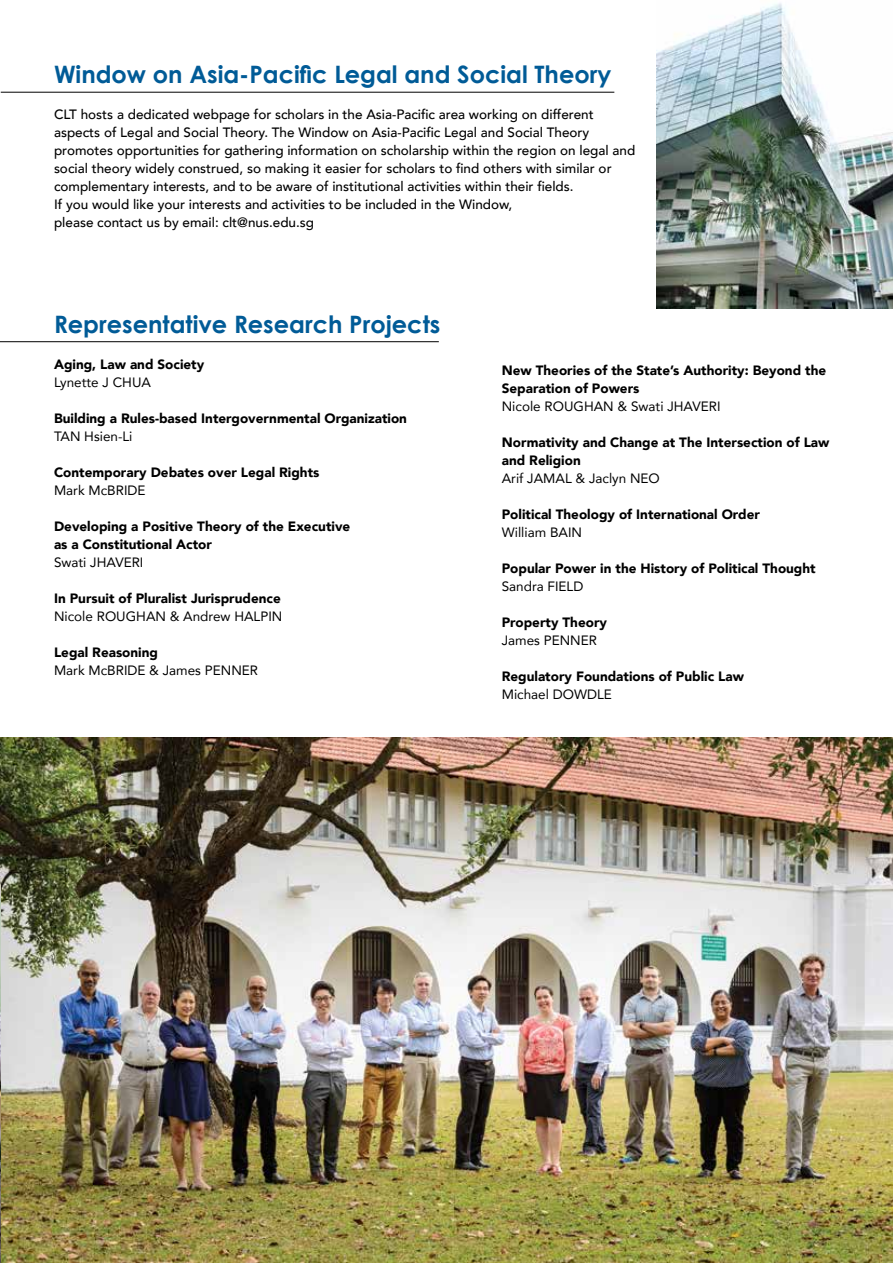
<style>
.page{position:relative;width:893px;height:1263px;background:#fff}
.page>*{position:absolute;margin:0;border:0;box-sizing:border-box;transform-origin:0 0}
.t1{font:700 24px "Century Gothic";color:#005b97}
.t2{font:500 13.5px/18px "Avenir";color:#000}
.t3{font:900 13.5px/18px "Avenir";color:#000}
.t4{font:13.5px "Avenir";color:#000}
</style>
<div class="page">
<img style="left:1px;top:738px;width:892px;height:525px">
<hr style="left:1px;top:92px;width:613px;height:1px;background:#000">
<hr style="left:0;top:341px;width:439px;height:1px;background:#000">
<img style="left:0;top:877px;width:1px;height:386px">
<img style="left:657px;top:3px;width:236px;height:306px">
<h1 class="t1" style="left:54px;top:59px;width:559px">Window on Asia-Pacific Legal and Social Theory</h1>
<p class="t2" style="left:54px;top:104px;width:583px">CLT hosts a dedicated webpage for scholars in the Asia-Pacific area working on different aspects of Legal and Social Theory. The Window on Asia-Pacific Legal and Social Theory promotes opportunities for gathering information on scholarship within the region on legal and social theory widely construed, so making it easier for scholars to find others with similar or complementary interests, and to be aware of institutional activities within their fields.<br>If you would like your interests and activities to be included in the Window,<br>please contact us by email: clt@nus.edu.sg</p>
<h1 class="t1" style="left:54px;top:309px;width:388px">Representative Research Projects</h1>
<p class="t3" style="left:54px;top:354px;width:152px">Aging, Law and Society</p>
<p class="t4" style="left:54px;top:371px;width:99px">Lynette J CHUA</p>
<p class="t3" style="left:54px;top:408px;width:354px">Building a Rules-based Intergovernmental Organization</p>
<p class="t4" style="left:54px;top:425px;width:80px">TAN Hsien-Li</p>
<p class="t3" style="left:54px;top:462px;width:267px">Contemporary Debates over Legal Rights</p>
<p class="t4" style="left:54px;top:479px;width:70px">Mark Mcbride</p>
<p class="t3" style="left:54px;top:516px;width:298px">Developing a Positive Theory of the Executive as a Constitutional Actor</p>
<p class="t4" style="left:54px;top:551px;width:91px">Swati JHAVERI</p>
<p class="t3" style="left:54px;top:588px;width:228px">In Pursuit of Pluralist Jurisprudence</p>
<p class="t4" style="left:54px;top:605px;width:230px">Nicole ROUGHAN &amp; Andrew HALPIN</p>
<p class="t3" style="left:54px;top:642px;width:106px">Legal Reasoning</p>
<p class="t4" style="left:54px;top:659px;width:62px">Mark McBride</p>
<p class="t4" style="left:149px;top:659px;width:110px">&amp; James PENNER</p>
<p class="t3" style="left:502px;top:361px;width:326px">New Theories of the State’s Authority: Beyond the<br>Separation of Powers</p>
<p class="t4" style="left:502px;top:395px;width:220px">Nicole ROUGHAN &amp; Swati JHAVERI</p>
<p class="t3" style="left:502px;top:433px;width:329px">Normativity and Change at The Intersection of Law and Religion</p>
<p class="t4" style="left:502px;top:467px;width:160px">Arif JAMAL &amp; Jaclyn NEO</p>
<p class="t3" style="left:502px;top:505px;width:260px">Political Theology of International Order</p>
<p class="t4" style="left:502px;top:521px;width:82px">William BAIN</p>
<p class="t3" style="left:502px;top:559px;width:315px">Popular Power in the History of Political Thought</p>
<p class="t4" style="left:502px;top:575px;width:83px">Sandra FIELD</p>
<p class="t3" style="left:502px;top:613px;width:107px">Property Theory</p>
<p class="t4" style="left:502px;top:629px;width:97px">James PENNER</p>
<p class="t3" style="left:502px;top:667px;width:244px">Regulatory Foundations of Public Law</p>
<p class="t4" style="left:502px;top:683px;width:112px">Michael DOWDLE</p>
</div>
